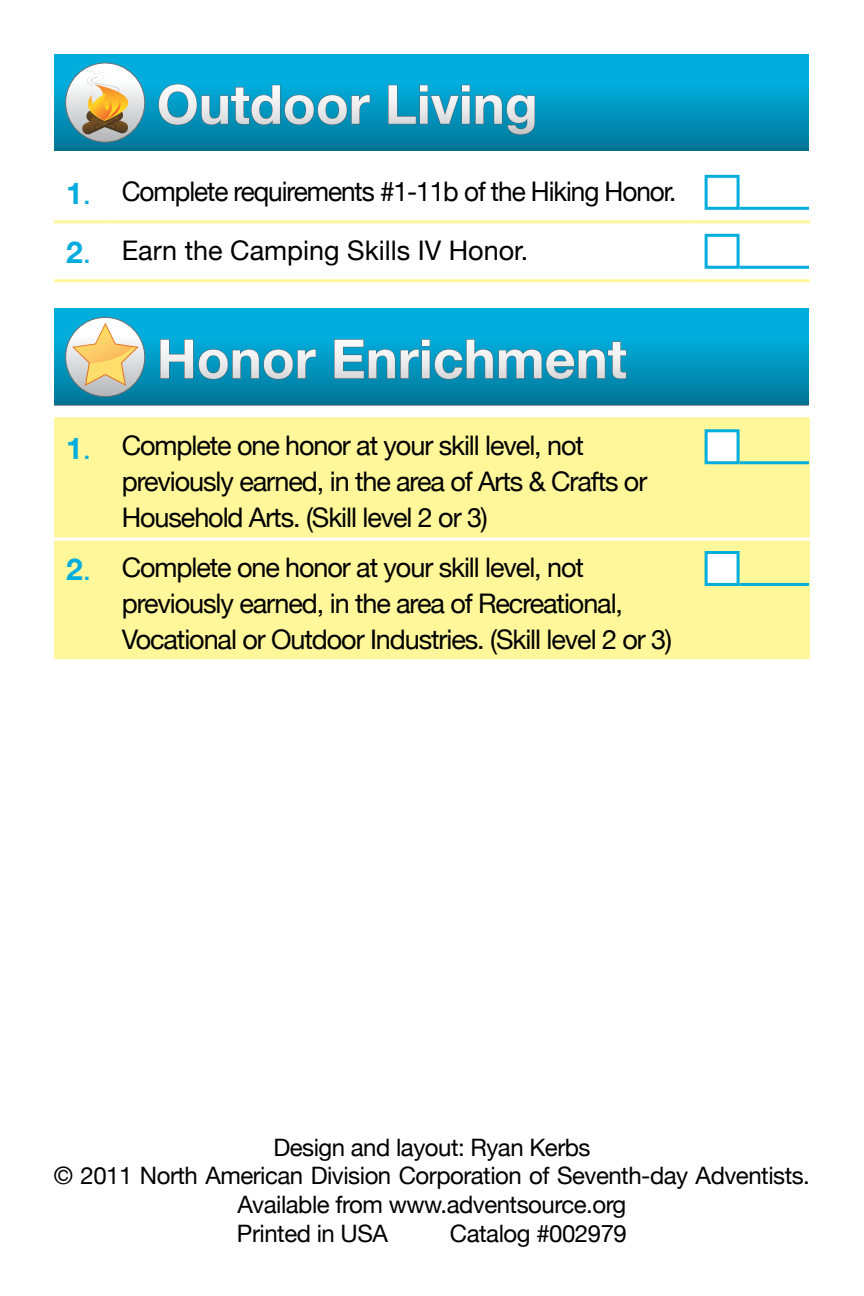
<style>
.page{position:relative;width:864px;height:1296px;background:#fff}
.page>*{position:absolute;margin:0;border:0;box-sizing:border-box;transform-origin:0 0}
.t1{font:700 54px "Helvetica Neue";color:#fff}
.t2{font:27px/36px "Helvetica Neue";letter-spacing:-.04em;color:#000}
.t3{font:27px "Helvetica Neue";color:#000}
.t4{font:24px "Helvetica Neue";letter-spacing:-.02em;color:#000}
.s1{font-weight:700;font-size:30px;color:#00addc}
.s2{font-size:30px;color:#00addc}
</style>
<div class="page">
<div style="left:54px;top:54px;width:754px;height:97px;background:#00addc"></div>
<div style="left:54px;top:84px;width:754px;height:67px;background:linear-gradient(to bottom,#00acdc,#007495)"></div>
<svg style="left:66px;top:63px;width:79px;height:79px"></svg>
<svg style="left:74px;top:70px;width:297px;height:65px"></svg>
<svg style="left:388px;top:84px;width:29px;height:41px"></svg>
<div style="left:420px;top:85px;width:8px;height:7px;border:1px solid #636467"></div>
<div style="left:420px;top:95px;width:8px;height:29px;border:1px solid #636467"></div>
<svg style="left:430px;top:95px;width:30px;height:30px"></svg>
<div style="left:462px;top:85px;width:8px;height:7px;border:1px solid #636467"></div>
<div style="left:462px;top:95px;width:8px;height:29px;border:1px solid #636467"></div>
<svg style="left:475px;top:94px;width:60px;height:41px;background:#0e8baf"></svg>
<hr style="left:54px;top:220px;width:56px;height:3px;background:#fff79a">
<hr style="left:110px;top:220px;width:583px;height:3px;background:#fff79a">
<hr style="left:693px;top:220px;width:117px;height:3px;background:#fff79a">
<hr style="left:54px;top:279px;width:56px;height:3px;background:#fff79a">
<hr style="left:110px;top:279px;width:583px;height:3px;background:#fff79a">
<hr style="left:693px;top:279px;width:117px;height:3px;background:#fff79a">
<div style="left:705px;top:175px;width:35px;height:35px;border:3px solid #00addc"></div>
<hr style="left:740px;top:207px;width:69px;height:3px;background:#00addc">
<div style="left:705px;top:234px;width:35px;height:35px;border:3px solid #00addc"></div>
<hr style="left:740px;top:266px;width:69px;height:3px;background:#00addc">
<div style="left:54px;top:308px;width:754px;height:97px;background:#00addc"></div>
<div style="left:54px;top:339px;width:754px;height:66px;background:linear-gradient(to bottom,#01acdb,#007697)"></div>
<svg style="left:66px;top:317px;width:79px;height:80px"></svg>
<div style="left:66px;top:317px;width:79px;height:80px;border:1px solid #6d6f71;border-radius:50%"></div>
<svg style="left:73px;top:324px;width:65px;height:61px;background:#e8d5a8"></svg>
<svg style="left:160px;top:339px;width:157px;height:41px"></svg>
<svg style="left:334px;top:339px;width:86px;height:40px"></svg>
<div style="left:422px;top:339px;width:8px;height:7px;border:1px solid #636467"></div>
<div style="left:422px;top:350px;width:8px;height:29px;border:1px solid #636467"></div>
<svg style="left:434px;top:339px;width:193px;height:41px"></svg>
<div style="left:54px;top:417px;width:756px;height:242px;background:#fff79a"></div>
<hr style="left:54px;top:537px;width:56px;height:3px;background:#fff">
<hr style="left:110px;top:537px;width:583px;height:3px;background:#fff">
<hr style="left:693px;top:537px;width:117px;height:3px;background:#fff">
<div style="left:706px;top:431px;width:32px;height:32px;background:#fff"></div>
<div style="left:705px;top:429px;width:35px;height:35px;border:3px solid #00addc"></div>
<hr style="left:740px;top:461px;width:69px;height:3px;background:#00addc">
<div style="left:706px;top:552px;width:32px;height:32px;background:#fff"></div>
<div style="left:705px;top:551px;width:35px;height:35px;border:3px solid #00addc"></div>
<hr style="left:740px;top:583px;width:69px;height:3px;background:#00addc">
<h1 class="t1" style="left:157px;top:71px;width:383px">outdoor Living</h1>
<p class="t2" style="left:66px;top:173px;width:612px"><span class="s1">1</span><span class="s2">.</span> complete requirements #1-11b of the hiking honor.</p>
<p class="t3" style="left:66px;top:234px;width:464px"><span class="s1">2</span><span class="s2">.</span> earn the camping Skills iV honor.</p>
<h1 class="t1" style="left:157px;top:326px;width:471px">honor enrichment</h1>
<p class="t2" style="left:122px;top:427px;width:527px;text-indent:-56px"><span class="s1">1</span><span class="s2">.</span> complete one honor at your skill level, not previously earned, in the area of arts &amp; crafts or household arts. (Skill level 2 or 3)</p>
<p class="t2" style="left:122px;top:549px;width:552px;text-indent:-56px"><span class="s1">2</span><span class="s2">.</span> complete one honor at your skill level, not previously earned, in the area of recreational,<br>Vocational or outdoor industries. (Skill level 2 or 3)</p>
<p class="t4" style="left:273px;top:1133px;width:319px">design and layout: ryan Kerbs</p>
<p class="t4" style="left:54px;top:1162px;width:758px">© 2011 north american division corporation of Seventh-day adventists.</p>
<p class="t4" style="left:238px;top:1190px;width:390px">available from www.adventsource.org</p>
<p class="t4" style="left:237px;top:1219px;width:153px">printed in uSa</p>
<p class="t4" style="left:450px;top:1219px;width:178px">catalog #002979</p>
</div>
